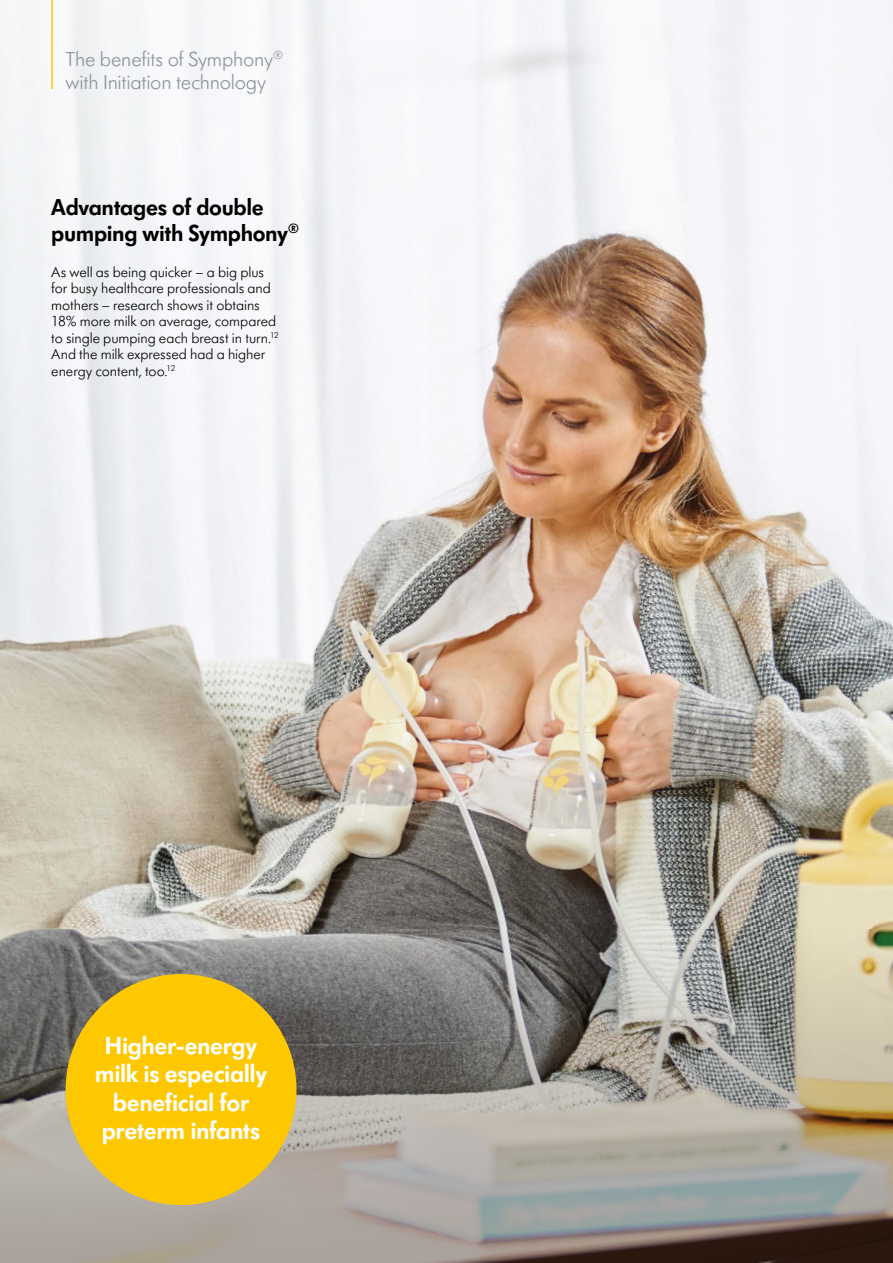
<style>
.page{position:relative;width:893px;height:1263px;background:#fff}
.page>*{position:absolute;margin:0;border:0;box-sizing:border-box;transform-origin:0 0}
.t1{font:600 25.8px/28.3px "Futura SB Medela";letter-spacing:-.015em;color:#fff;text-align:center}
.t2{font:600 24px/26.4px "Futura SB Medela";letter-spacing:-.015em;color:#000}
.t3{font:300 21px/23.1px "Futura SB Medela";letter-spacing:-.01em;color:#8a959c}
.t4{font:300 15px/16.5px "Futura SB Medela";letter-spacing:-.005em;color:#000}
</style>
<div class="page">
<img style="left:0;top:0;width:893px;height:929px">
<svg style="left:0;top:929px;width:893px;height:334px;background:#97938c"></svg>
<img style="left:0;top:0;width:886px;height:882px">
<div style="left:66px;top:974px;width:231px;height:231px;background:#fec800;border-radius:50%"></div>
<hr style="left:51px;top:0;width:2px;height:89px;background:#fec800">
<h3 class="t3" style="left:66px;top:47px;width:219px">The benefits of Symphony<sup>® </sup>with Initiation technology</h3>
<h2 class="t2" style="left:51px;top:194px;width:249px">Advantages of double pumping with Symphony<sup>®</sup></h2>
<p class="t4" style="left:51px;top:263px;width:229px">As well as being quicker – a big plus for busy healthcare professionals and mothers – research shows it obtains 18% more milk on average, compared to single pumping each breast in turn.<sup>12<br></sup>And the milk expressed had a higher energy content, too.<sup>12</sup></p>
<h1 class="t1" style="left:95px;top:1031px;width:174px">Higher-energy milk is especially beneficial for preterm infants</h1>
</div>
